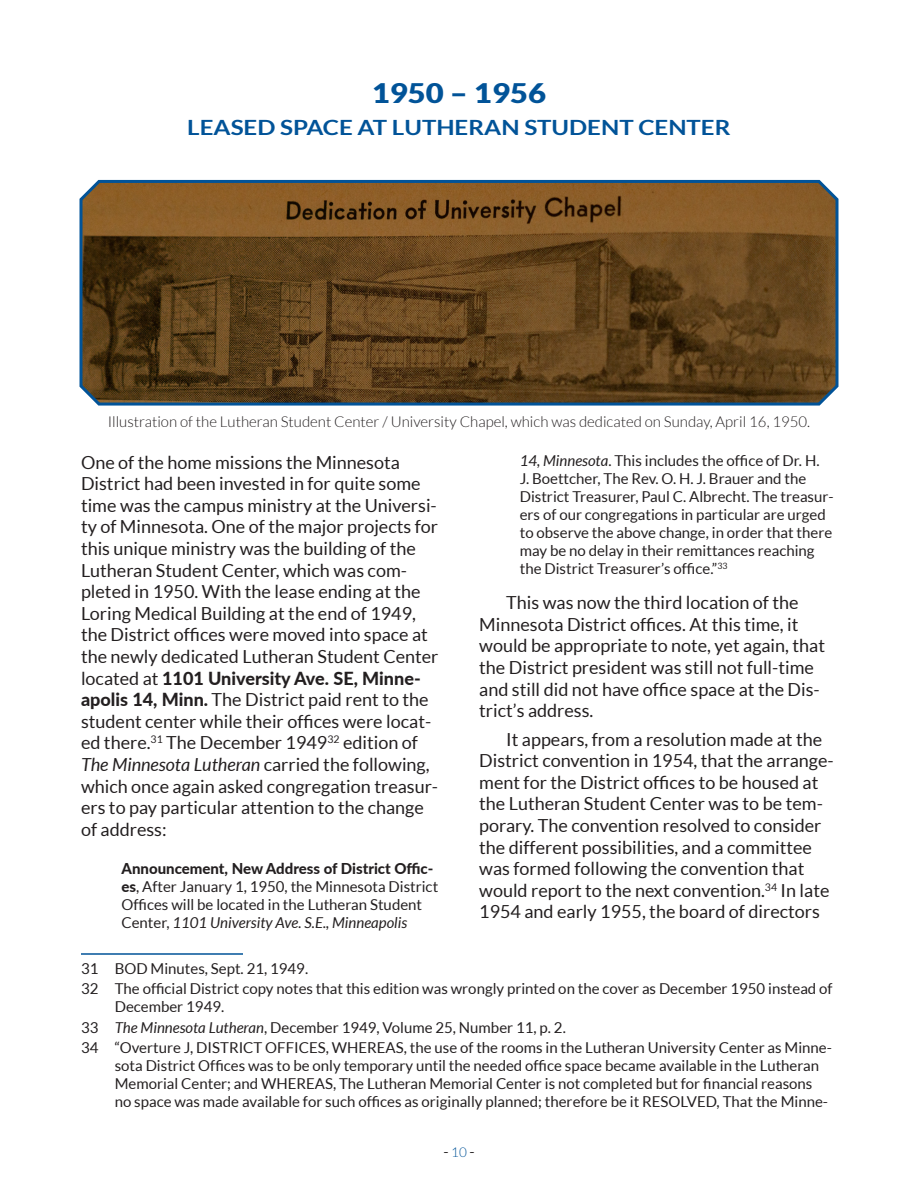
<style>
.page{position:relative;width:918px;height:1188px;background:#fff}
.page>*{position:absolute;margin:0;border:0;box-sizing:border-box;transform-origin:0 0}
.Year_range{font:900 27px "Lato";color:#015398;scale:1.15 1}
.Subheading{font:700 21px "Lato";color:#015398;scale:1.15 1}
.t1{font:18px/21.6px "Lato";color:#231f20}
.Footnote{font:15px/18px "Lato";color:#231f20}
.Indented_quotes{font:15px/18px "Lato";color:#231f20}
.Captions{font:300 15px "Lato";color:#231f20}
.s1{font-style:italic}
.s2{font-weight:800}
.s3{font-weight:300;font-size:13.5px;color:#015398}
</style>
<div class="page">
<hr style="left:81px;top:953px;width:162px;height:2px;background:#015398">
<svg style="left:79px;top:179px;width:760px;height:227px;background:#654824"></svg>
<p class="Year_range" style="left:372px;top:78px;width:153px">1950 – 1956</p>
<p class="Subheading" style="left:187px;top:115px;width:474px">LEASED SPACE AT LUTHERAN STUDENT CENTER</p>
<p class="Captions" style="left:108px;top:414px;width:704px">Illustration of the Lutheran Student Center / University Chapel, which was dedicated on Sunday, April 16, 1950.</p>
<p class="Indented_quotes" style="left:520px;top:452px;width:315px"><span class="s1">14, Minnesota</span>. This includes the office of Dr. H.<br>J. Boettcher, The Rev. O. H. J. Brauer and the District Treasurer, Paul C. Albrecht. The treasur&shy;ers of our congregations in particular are urged to observe the above change, in order that there may be no delay in their remittances reaching the District Treasurer’s office.”<sup>33</sup></p>
<p class="t1" style="left:479px;top:592px;width:347px;text-indent:27px">This was now the third location of the Minnesota District offices. At this time, it would be appropriate to note, yet again, that the District president was still not full-time and still did not have office space at the Dis&shy;trict’s address.</p>
<p class="t1" style="left:479px;top:728px;width:356px;text-indent:27px">It appears, from a resolution made at the District convention in 1954, that the arrange&shy;ment for the District offices to be housed at the Lutheran Student Center was to be tem&shy;porary. The convention resolved to consider the different possibilities, and a committee was formed following the convention that would report to the next convention.<sup>34</sup> In late 1954 and early 1955, the board of directors</p>
<p class="t1" style="left:81px;top:451px;width:359px">One of the home missions the Minnesota District had been invested in for quite some time was the campus ministry at the Universi&shy;ty of Minnesota. One of the major projects for this unique ministry was the building of the Lutheran Student Center, which was com&shy;pleted in 1950. With the lease ending at the Loring Medical Building at the end of 1949, the District offices were moved into space at the newly dedicated Lutheran Student Center located at <span class="s2">1101 University Ave. SE, Minne&shy;apolis 14, Minn.</span> The District paid rent to the student center while their offices were locat&shy;ed there.<sup>31</sup> The December 1949<sup>32</sup> edition of <span class="s1">The Minnesota Lutheran</span> carried the following, which once again asked congregation treasur&shy;ers to pay particular attention to the change of address:</p>
<p class="Indented_quotes" style="left:122px;top:860px;width:318px"><span class="s2">Announcement, New Address of District Offic&shy;es</span>, After January 1, 1950, the Minnesota District Offices will be located in the Lutheran Student Center, <span class="s1">1101 University Ave. S.E., Minneapolis</span></p>
<p class="Footnote" style="left:81px;top:960px;width:229px">31 BOD Minutes, Sept. 21, 1949.</p>
<p class="Footnote" style="left:115px;top:980px;width:719px;text-indent:-34px">32 The official District copy notes that this edition was wrongly printed on the cover as December 1950 instead of<br>December 1949.</p>
<p class="Footnote" style="left:81px;top:1018px;width:486px">33 <span class="s1">The Minnesota Lutheran</span>, December 1949, Volume 25, Number 11, p. 2.</p>
<p class="Footnote" style="left:115px;top:1038px;width:719px;text-indent:-34px">34 “Overture J, DISTRICT OFFICES, WHEREAS, the use of the rooms in the Lutheran University Center as Minne&shy;sota District Offices was to be only temporary until the needed office space became available in the Lutheran Memorial Center; and WHEREAS, The Lutheran Memorial Center is not completed but for financial reasons no space was made available for such offices as originally planned; therefore be it RESOLVED, That the Minne-</p>
<p class="Footnote" style="left:443px;top:1142px;width:33px">- <span class="s3">10</span> -</p>
</div>
